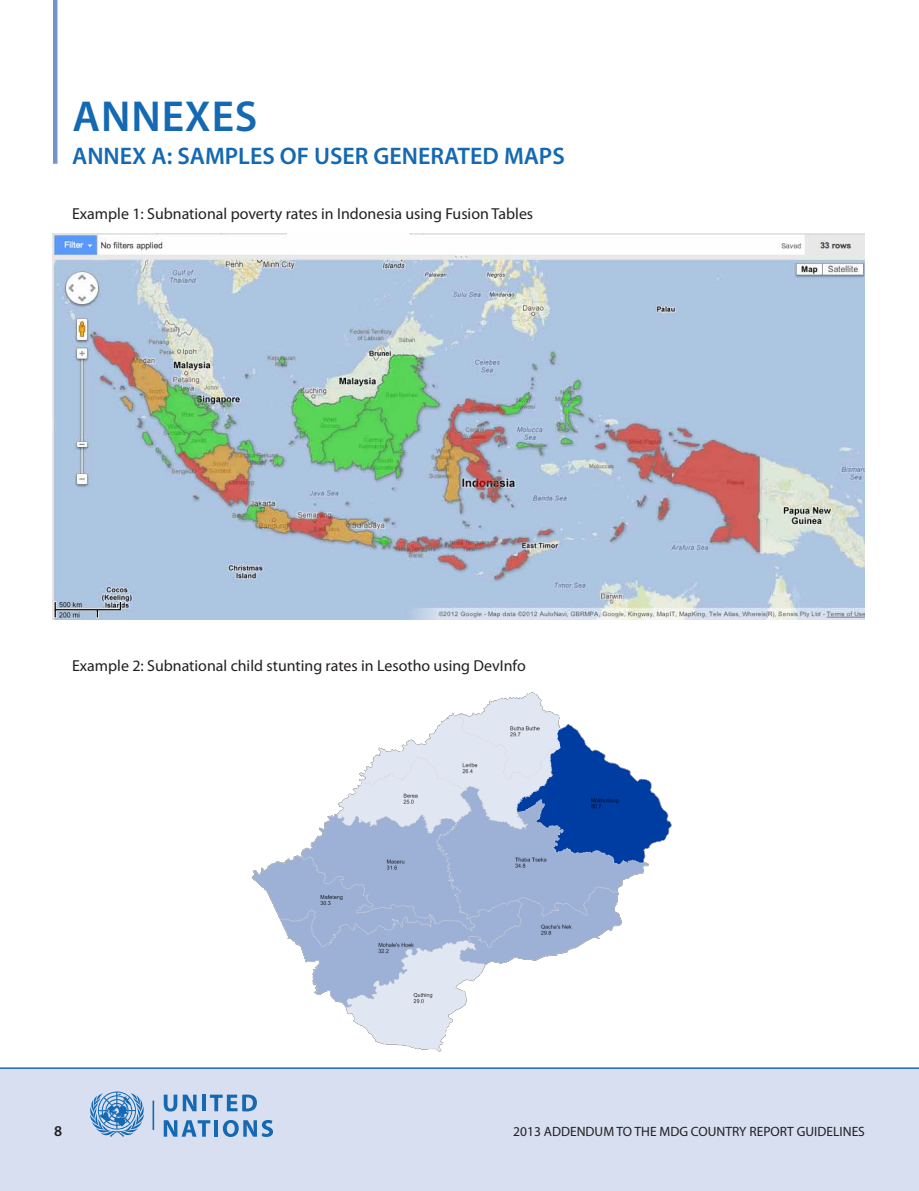
<style>
.page{position:relative;width:919px;height:1191px;background:#fff}
.page>*{position:absolute;margin:0;border:0;box-sizing:border-box;transform-origin:0 0}
.t1{font:600 43.5px "Myriad Pro";letter-spacing:.02em;color:#1469b2}
.t2{font:600 24px "Myriad Pro";color:#1469b2}
.t3{font:15.9px "Myriad Pro";color:#231f20}
.t4{font:600 15px "Myriad Pro";color:#231f20}
.t5{font:13.5px "Myriad Pro";color:#231f20}
</style>
<div class="page">
<div style="left:0;top:1069px;width:918px;height:122px;background:#d7dff0"></div>
<hr style="left:0;top:1067px;width:918px;height:2px;background:#1469b2">
<svg style="left:90px;top:1091px;width:54px;height:46px"></svg>
<hr style="left:152px;top:1100px;width:2px;height:30px;background:#1469b2">
<svg style="left:164px;top:1094px;width:13px;height:17px"></svg>
<svg style="left:183px;top:1094px;width:13px;height:17px"></svg>
<hr style="left:202px;top:1094px;width:4px;height:17px;background:#1469b2">
<svg style="left:210px;top:1094px;width:47px;height:17px"></svg>
<svg style="left:164px;top:1120px;width:46px;height:16px"></svg>
<hr style="left:214px;top:1120px;width:4px;height:16px;background:#1469b2">
<svg style="left:223px;top:1120px;width:50px;height:17px"></svg>
<hr style="left:53px;top:0;width:4px;height:164px;background:#7693ca">
<img style="left:53px;top:234px;width:811px;height:385px">
<img style="left:251px;top:692px;width:421px;height:359px">
<p class="t1" style="left:73px;top:89px;width:186px">ANNEXES</p>
<p class="t2" style="left:72px;top:141px;width:494px">ANNEX A: SAMPLES OF USER GENERATED MAPS</p>
<p class="t3" style="left:72px;top:204px;width:462px">Example 1: Subnational poverty rates in Indonesia using Fusion Tables</p>
<p class="t3" style="left:72px;top:656px;width:455px">Example 2: Subnational child stunting rates in Lesotho using DevInfo</p>
<p class="t4" style="left:54px;top:1121px;width:10px">8</p>
<p class="t5" style="left:513px;top:1123px;width:353px">2013 ADDENDUM TO THE MDG COUNTRY REPORT GUIDELINES</p>
</div>
